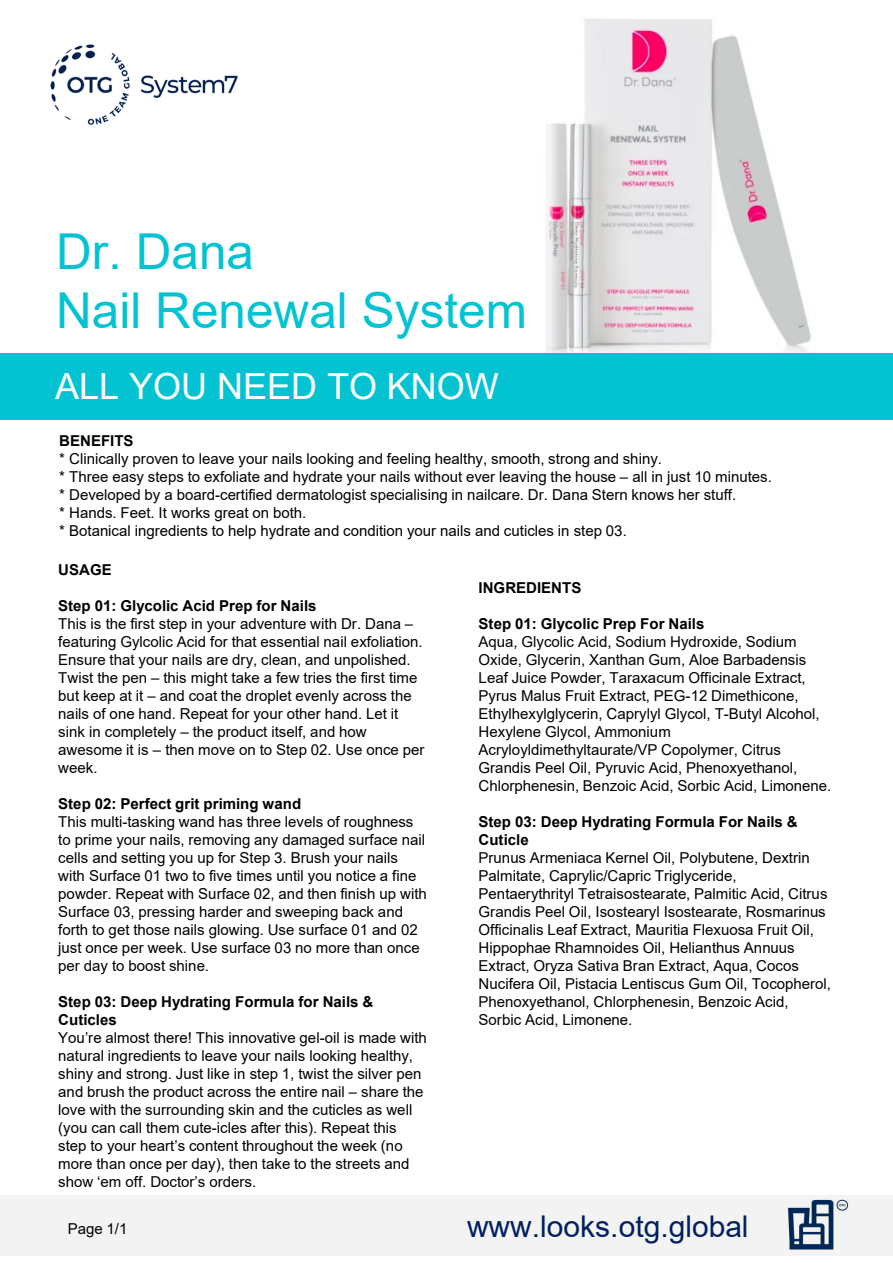
<style>
.page{position:relative;width:893px;height:1263px;background:#fff}
.page>*{position:absolute;margin:0;border:0;box-sizing:border-box;transform-origin:0 0}
.t1{font:49.5px/59.4px "Arial";color:#03c3d3}
.t2{font:36px "Arial";color:#fff}
.t3{font:30px "Arial";color:#002060}
.t4{font:15px/18px "Arial";color:#000}
.t5{font:700 15px/18px "Arial";color:#000}
</style>
<div class="page">
<img style="left:546px;top:18px;width:265px;height:335px">
<div style="left:0;top:1195px;width:892px;height:61px;background:#f3f3f3"></div>
<img style="left:788px;top:1199px;width:61px;height:51px">
<img style="left:50px;top:44px;width:188px;height:81px">
<div style="left:0;top:353px;width:893px;height:67px;background:#03c3d3"></div>
<h1 class="t1" style="left:56px;top:222px;width:472px">Dr. Dana<br>Nail Renewal System</h1>
<h2 class="t2" style="left:55px;top:361px;width:445px">ALL YOU NEED TO KNOW</h2>
<p class="t5" style="left:59px;top:432px;width:76px">BENEFITS</p>
<p class="t4" style="left:59px;top:449px;width:714px">* Clinically proven to leave your nails looking and feeling healthy, smooth, strong and shiny.<br>* Three easy steps to exfoliate and hydrate your nails without ever leaving the house – all in just 10 minutes. * Developed by a board-certified dermatologist specialising in nailcare. Dr. Dana Stern knows her stuff.<br>* Hands. Feet. It works great on both.<br>* Botanical ingredients to help hydrate and condition your nails and cuticles in step 03.</p>
<p class="t5" style="left:58px;top:561px;width:55px">USAGE</p>
<p class="t5" style="left:58px;top:597px;width:260px">Step 01: Glycolic Acid Prep for Nails</p>
<p class="t4" style="left:58px;top:614px;width:368px">This is the first step in your adventure with Dr. Dana – featuring Gylcolic Acid for that essential nail exfoliation.<br>Ensure that your nails are dry, clean, and unpolished.<br>Twist the pen – this might take a few tries the first time but keep at it – and coat the droplet evenly across the nails of one hand. Repeat for your other hand. Let it sink in completely – the product itself, and how awesome it is – then move on to Step 02. Use once per week.</p>
<p class="t5" style="left:58px;top:795px;width:244px">Step 02: Perfect grit priming wand</p>
<p class="t4" style="left:58px;top:812px;width:370px">This multi-tasking wand has three levels of roughness to prime your nails, removing any damaged surface nail cells and setting you up for Step 3. Brush your nails with Surface 01 two to five times until you notice a fine powder. Repeat with Surface 02, and then finish up with Surface 03, pressing harder and sweeping back and forth to get those nails glowing. Use surface 01 and 02 just once per week. Use surface 03 no more than once per day to boost shine.</p>
<p class="t5" style="left:58px;top:993px;width:316px">Step 03: Deep Hydrating Formula for Nails &amp;<br>Cuticles</p>
<p class="t4" style="left:58px;top:1029px;width:370px">You’re almost there! This innovative gel-oil is made with natural ingredients to leave your nails looking healthy, shiny and strong. Just like in step 1, twist the silver pen and brush the product across the entire nail – share the love with the surrounding skin and the cuticles as well (you can call them cute-icles after this). Repeat this step to your heart’s content throughout the week (no more than once per day), then take to the streets and show ‘em off. Doctor’s orders.</p>
<p class="t4" style="left:68px;top:1219px;width:61px">Page 1/1</p>
<p class="t5" style="left:479px;top:578px;width:104px">INGREDIENTS</p>
<p class="t5" style="left:479px;top:614px;width:227px">Step 01: Glycolic Prep For Nails</p>
<p class="t4" style="left:479px;top:632px;width:354px">Aqua, Glycolic Acid, Sodium Hydroxide, Sodium Oxide, Glycerin, Xanthan Gum, Aloe Barbadensis Leaf Juice Powder, Taraxacum Officinale Extract, Pyrus Malus Fruit Extract, PEG-12 Dimethicone, Ethylhexylglycerin, Caprylyl Glycol, T-Butyl Alcohol, Hexylene Glycol, Ammonium Acryloyldimethyltaurate/VP Copolymer, Citrus Grandis Peel Oil, Pyruvic Acid, Phenoxyethanol, Chlorphenesin, Benzoic Acid, Sorbic Acid, Limonene.</p>
<p class="t5" style="left:479px;top:812px;width:321px">Step 03: Deep Hydrating Formula For Nails &amp;<br>Cuticle</p>
<p class="t4" style="left:479px;top:848px;width:354px">Prunus Armeniaca Kernel Oil, Polybutene, Dextrin Palmitate, Caprylic/Capric Triglyceride, Pentaerythrityl Tetraisostearate, Palmitic Acid, Citrus Grandis Peel Oil, Isostearyl Isostearate, Rosmarinus Officinalis Leaf Extract, Mauritia Flexuosa Fruit Oil, Hippophae Rhamnoides Oil, Helianthus Annuus Extract, Oryza Sativa Bran Extract, Aqua, Cocos Nucifera Oil, Pistacia Lentiscus Gum Oil, Tocopherol, Phenoxyethanol, Chlorphenesin, Benzoic Acid, Sorbic Acid, Limonene.</p>
<h3 class="t3" style="left:467px;top:1205px;width:283px">www.looks.otg.global</h3>
</div>
